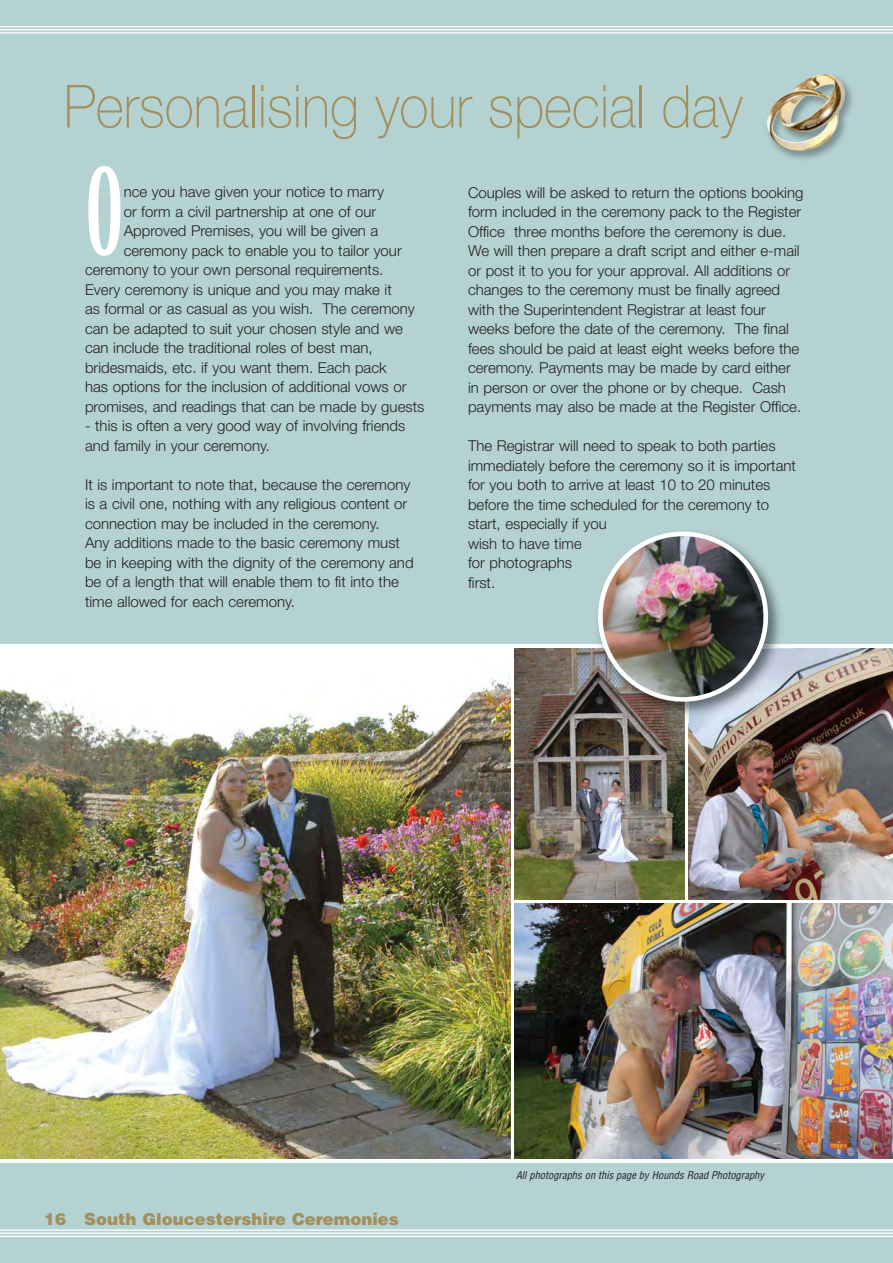
<style>
.page{position:relative;width:893px;height:1263px;background:#b5d2d2}
.page>*{position:absolute;margin:0;border:0;box-sizing:border-box;transform-origin:0 0}
.t1{font:119.85px "Birch Std";color:#fff}
.t2{font:100 59.4px "Helvetica Neue";color:#a18f5e;scale:.91 1}
.t3{font:900 16.5px "Helvetica";color:#a18f5e}
.t4{font:300 15px/19.5px "Helvetica Neue";color:#231f20}
.t5{font:italic condensed 10.5px "Helvetica";color:#231f20}
</style>
<div class="page">
<img style="left:779px;top:83px;width:73px;height:76px">
<img style="left:767px;top:74px;width:79px;height:77px">
<svg style="left:0;top:644px;width:893px;height:519px;background:#f1f0ee"></svg>
<img style="left:0;top:648px;width:510px;height:511px">
<img style="left:514px;top:648px;width:171px;height:251px">
<img style="left:689px;top:648px;width:204px;height:251px">
<img style="left:514px;top:904px;width:379px;height:255px">
<img style="left:576px;top:509px;width:205px;height:135px">
<img style="left:594px;top:708px;width:91px;height:29px">
<img style="left:689px;top:648px;width:114px;height:75px">
<img style="left:591px;top:525px;width:184px;height:183px">
<hr style="left:0;top:1229px;width:893px;height:2px;background:#fff">
<hr style="left:0;top:1232px;width:893px;height:2px;background:#fff">
<hr style="left:0;top:1236px;width:893px;height:1px;background:#fff">
<hr style="left:0;top:26px;width:893px;height:1px;background:#fff">
<hr style="left:0;top:29px;width:893px;height:1px;background:#fff">
<hr style="left:0;top:32px;width:893px;height:2px;background:#fff">
<p class="t2" style="left:64px;top:85px;width:747px">Personalising your special day</p>
<p class="t1" style="left:85px;top:144px;width:40px">O</p>
<p class="t4" style="left:124px;top:184px;width:262px">nce you have given your notice to marry</p>
<p class="t4" style="left:124px;top:203px;width:254px">or form a civil partnership at one of our</p>
<p class="t4" style="left:124px;top:223px;width:256px">Approved Premises, you will be given a</p>
<p class="t4" style="left:124px;top:242px;width:280px">ceremony pack to enable you to tailor your</p>
<p class="t4" style="left:85px;top:262px;width:300px">ceremony to your own personal requirements.</p>
<p class="t4" style="left:85px;top:281px;width:308px">Every ceremony is unique and you may make it</p>
<p class="t4" style="left:85px;top:301px;width:331px">as formal or as casual as you wish. The ceremony</p>
<p class="t4" style="left:85px;top:320px;width:320px">can be adapted to suit your chosen style and we</p>
<p class="t4" style="left:85px;top:340px;width:289px">can include the traditional roles of best man,</p>
<p class="t4" style="left:85px;top:359px;width:303px">bridesmaids, etc. if you want them. Each pack</p>
<p class="t4" style="left:85px;top:379px;width:323px">has options for the inclusion of additional vows or</p>
<p class="t4" style="left:85px;top:398px;width:341px">promises, and readings that can be made by guests</p>
<p class="t4" style="left:85px;top:418px;width:322px">- this is often a very good way of involving friends and family in your ceremony.</p>
<p class="t4" style="left:85px;top:476px;width:330px">It is important to note that, because the ceremony is a civil one, nothing with any religious content or connection may be included in the ceremony.<br>Any additions made to the basic ceremony must be in keeping with the dignity of the ceremony and be of a length that will enable them to fit into the time allowed for each ceremony.</p>
<p class="t4" style="left:468px;top:184px;width:337px">Couples will be asked to return the options booking form included in the ceremony pack to the Register Office three months before the ceremony is due.<br>We will then prepare a draft script and either e-mail or post it to you for your approval. All additions or changes to the ceremony must be finally agreed with the Superintendent Registrar at least four weeks before the date of the ceremony. The final fees should be paid at least eight weeks before the ceremony. Payments may be made by card either in person or over the phone or by cheque. Cash payments may also be made at the Register Office.</p>
<p class="t4" style="left:468px;top:438px;width:329px">The Registrar will need to speak to both parties immediately before the ceremony so it is important for you both to arrive at least 10 to 20 minutes before the time scheduled for the ceremony to start, especially if you<br>wish to have time<br>for photographs<br>first.</p>
<p class="t3" style="left:44px;top:1213px;width:356px">16 South Gloucestershire Ceremonies</p>
<p class="t5" style="left:516px;top:1171px;width:250px">All photographs on this page by Hounds Road Photography</p>
</div>
